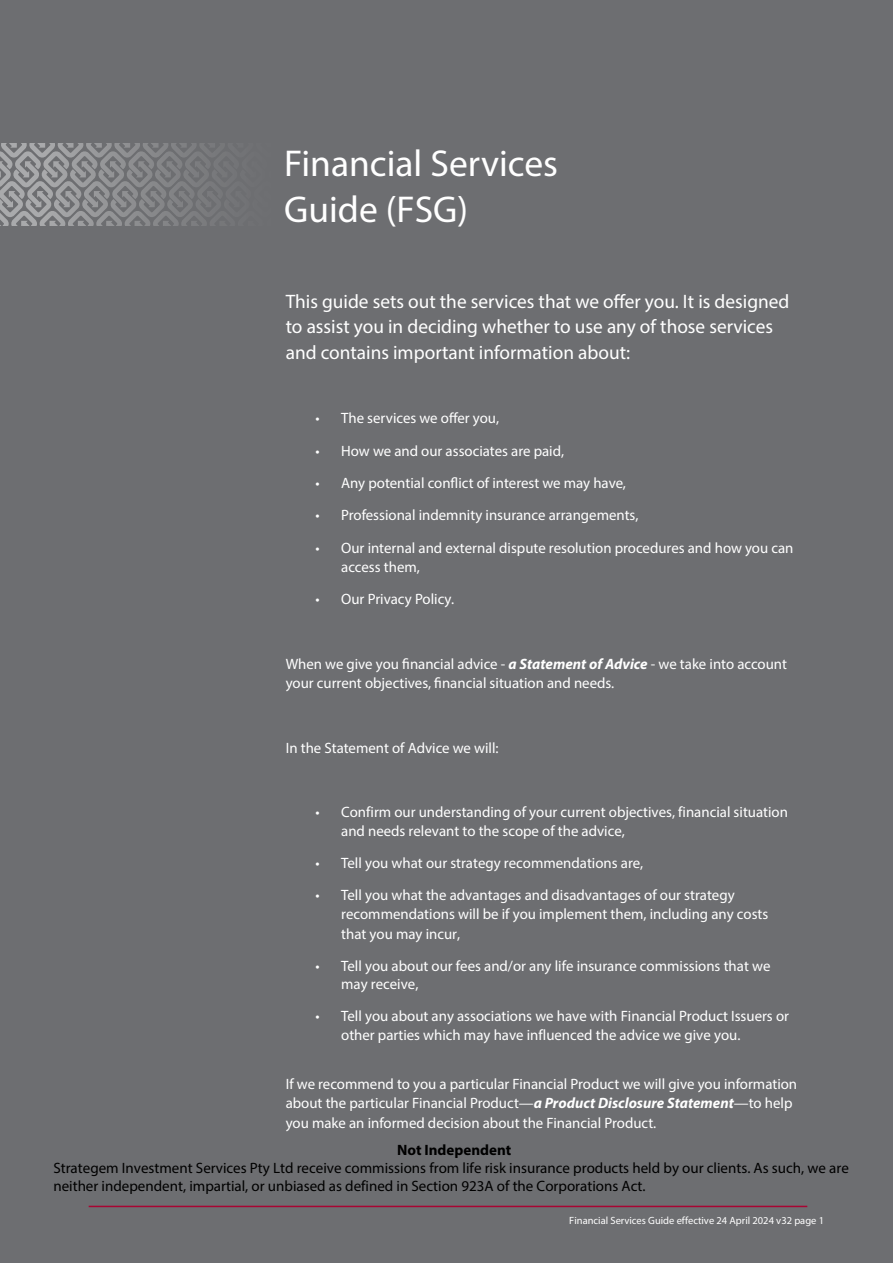
<style>
.page{position:relative;width:893px;height:1263px;background:#6d6e71}
.page>*{position:absolute;margin:0;border:0;box-sizing:border-box;transform-origin:0 0}
.t1{font:37.5px/46.5px "Myriad Pro";color:#fff}
.t2{font:19.5px/25.5px "Myriad Pro";color:#fff}
.t3{font:15px/19.5px "Myriad Pro";color:#fff}
.t4{font:15px/18px "Myriad Pro";color:#000}
.t5{font:700 15px "Myriad Pro";color:#000}
.t6{font:10.5px "Myriad Pro";color:#fff}
.s1{font-weight:700;font-style:italic}
</style>
<div class="page">
<svg style="left:0;top:143px;width:215px;height:82px"></svg>
<hr style="left:89px;top:1206px;width:718px;height:1px;background:#a90533">
<h1 class="t1" style="left:284px;top:139px;width:275px">Financial Services<br>Guide (FSG)</h1>
<h2 class="t2" style="left:286px;top:288px;width:505px">This guide sets out the services that we offer you. It is designed to assist you in deciding whether to use any of those services and contains important information about:</h2>
<p class="t3" style="left:315px;top:408px;width:185px">• The services we offer you,</p>
<p class="t3" style="left:315px;top:441px;width:250px">• How we and our associates are paid,</p>
<p class="t3" style="left:315px;top:473px;width:312px">• Any potential conflict of interest we may have,</p>
<p class="t3" style="left:315px;top:505px;width:324px">• Professional indemnity insurance arrangements,</p>
<p class="t3" style="left:341px;top:537px;width:454px;text-indent:-26px">• Our internal and external dispute resolution procedures and how you can access them,</p>
<p class="t3" style="left:315px;top:589px;width:140px">• Our Privacy Policy.</p>
<p class="t3" style="left:286px;top:654px;width:503px">When we give you financial advice - <span class="s1">a Statement of Advice</span> - we take into account your current objectives, financial situation and needs.</p>
<p class="t3" style="left:286px;top:738px;width:215px">In the Statement of Advice we will:</p>
<p class="t3" style="left:341px;top:802px;width:448px;text-indent:-26px">• Confirm our understanding of your current objectives, financial situation and needs relevant to the scope of the advice,</p>
<p class="t3" style="left:315px;top:853px;width:329px">• Tell you what our strategy recommendations are,</p>
<p class="t3" style="left:341px;top:885px;width:429px;text-indent:-26px">• Tell you what the advantages and disadvantages of our strategy recommendations will be if you implement them, including any costs that you may incur,</p>
<p class="t3" style="left:341px;top:957px;width:431px;line-height:18px;text-indent:-26px">• Tell you about our fees and/or any life insurance commissions that we may receive,</p>
<p class="t3" style="left:341px;top:1006px;width:449px;text-indent:-26px">• Tell you about any associations we have with Financial Product Issuers or other parties which may have influenced the advice we give you.</p>
<p class="t3" style="left:286px;top:1074px;width:513px">If we recommend to you a particular Financial Product we will give you information about the particular Financial Product—<span class="s1">a Product Disclosure Statement</span>—to help you make an informed decision about the Financial Product.</p>
<p class="t5" style="left:397px;top:1140px;width:116px">Not Independent</p>
<p class="t4" style="left:53px;top:1159px;width:797px">Strategem Investment Services Pty Ltd receive commissions from life risk insurance products held by our clients. As such, we are neither independent, impartial, or unbiased as defined in Section 923A of the Corporations Act.</p>
<p class="t6" style="left:569px;top:1214px;width:256px">Financial Services Guide effective 24 April 2024 v32 page 1</p>
</div>
